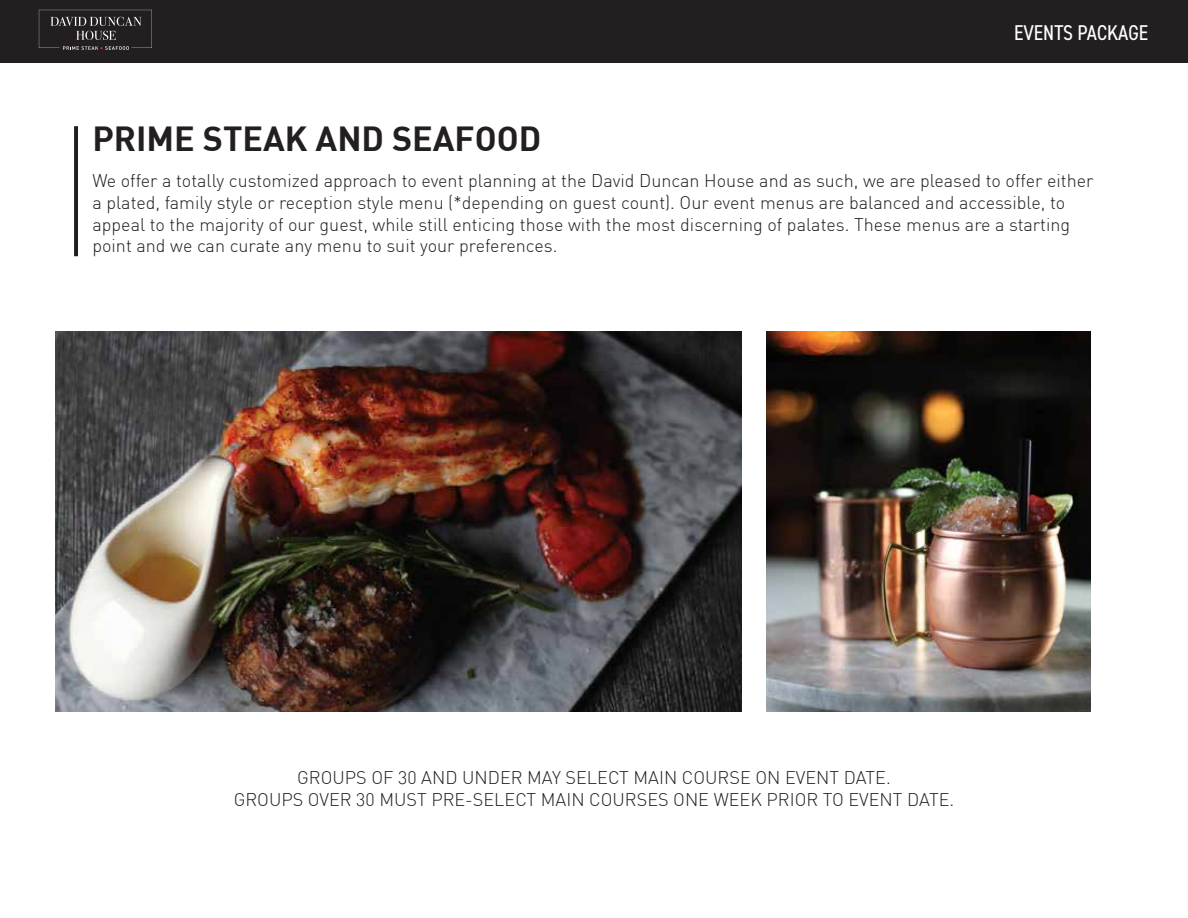
<style>
.page{position:relative;width:1188px;height:918px;background:#fff}
.page>*{position:absolute;margin:0;border:0;box-sizing:border-box;transform-origin:0 0}
.t1{font:34.2px "DIN Bold";color:#231f20}
.t2{font:condensed 21.45px "DIN2014";color:#fff}
.t3{font:300 18px/21.6px "DIN";color:#231f20}
</style>
<div class="page">
<img style="left:766px;top:332px;width:324px;height:379px">
<svg style="left:74px;top:126px;width:4px;height:130px"></svg>
<img style="left:55px;top:332px;width:686px;height:379px">
<div style="left:0;top:0;width:1188px;height:62px;background:#231f20"></div>
<svg style="left:39px;top:10px;width:113px;height:40px"></svg>
<h1 class="t1" style="left:92px;top:116px;width:450px">PRIME STEAK AND SEAFOOD</h1>
<p class="t2" style="left:1014px;top:18px;width:136px">EVENTS PACKAGE</p>
<p class="t3" style="left:92px;top:170px;width:1003px">We offer a totally customized approach to event planning at the David Duncan House and as such, we are pleased to offer either a plated, family style or reception style menu (*depending on guest count). Our event menus are balanced and accessible, to appeal to the majority of our guest, while still enticing those with the most discerning of palates. These menus are a starting point and we can curate any menu to suit your preferences.</p>
<p class="t3" style="left:234px;top:767px;width:722px;text-align:center">GROUPS OF 30 AND UNDER MAY SELECT MAIN COURSE ON EVENT DATE.<br>GROUPS OVER 30 MUST PRE-SELECT MAIN COURSES ONE WEEK PRIOR TO EVENT DATE.</p>
</div>
